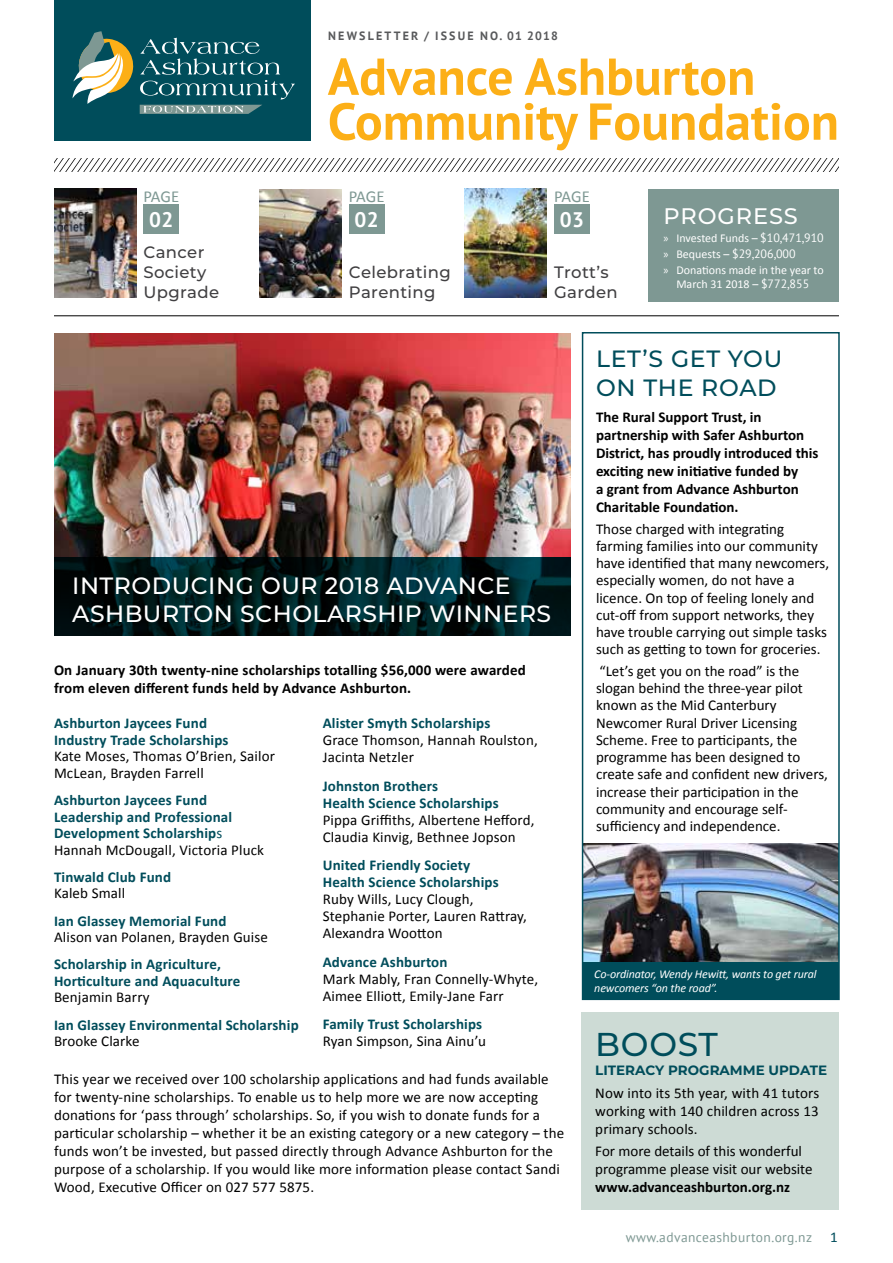
<style>
.page{position:relative;width:893px;height:1263px;background:#fff}
.page>*{position:absolute;margin:0;border:0;box-sizing:border-box;transform-origin:0 0}
.t1{font:700 51.75px/44.8px "PT Sans";color:#fcaf17}
.t2{font:500 33px "Montserrat";letter-spacing:.02em;color:#004d5b}
.t3{font:500 23.55px/28.2px "Montserrat";letter-spacing:.02em;color:#fff}
.t4{font:500 23.55px/28.5px "Montserrat";letter-spacing:.03em;color:#004d5b}
.t5{font:500 22.5px "Montserrat";letter-spacing:.04em;color:#fff}
.t6{font:700 21px "PT Sans";color:#fff}
.t7{font:16.8px "Calibri";letter-spacing:-.01em;color:#7e9893}
.t8{font:500 16.5px/19.8px "Montserrat";letter-spacing:.02em;color:#414042}
.t9{font:15px/17.2px "Calibri";color:#000}
.t10{font:700 15px/16.5px "Calibri";letter-spacing:.01em;color:#004d5b}
.t11{font:700 15px/18px "Calibri";color:#000}
.t12{font:13.5px "PT Sans";letter-spacing:.03em;color:#7e9893}
.t13{font:700 13.5px "Montserrat";color:#004d5b}
.t14{font:12px/14.1px "Calibri";color:#fff;text-align:center}
.t15{font:italic 12px/14.4px "Calibri";letter-spacing:-.01em;color:#fff}
.t16{font:700 12px "PT Sans";letter-spacing:.18em;color:#58595b}
.t17{font:12px "PT Sans";color:#fff}
.s1{font-family:"Myriad Pro"}
.s2{font-family:"PT Sans"}
.s3{font-family:"Calibri"}
.s4{font-weight:400}
.s5{font-weight:400;color:#000}
.s6{font-family:"Calibri";font-size:15px;color:#004d5b}
</style>
<div class="page">
<img style="left:585px;top:844px;width:252px;height:118px">
<div style="left:583px;top:962px;width:256px;height:37px;background:#004d5b"></div>
<div style="left:581px;top:1012px;width:258px;height:198px;background:#cddbd5"></div>
<div style="left:54px;top:0;width:256px;height:141px;background:#004d5b"></div>
<svg style="left:54px;top:158px;width:785px;height:13px"></svg>
<hr style="left:54px;top:315px;width:785px;height:1px;background:#000">
<svg style="left:72px;top:31px;width:223px;height:83px"></svg>
<div style="left:648px;top:189px;width:191px;height:113px;background:#7e9893"></div>
<div style="left:143px;top:205px;width:36px;height:29px;background:#7e9893"></div>
<img style="left:54px;top:189px;width:82px;height:109px">
<img style="left:54px;top:334px;width:516px;height:223px">
<svg style="left:54px;top:557px;width:516px;height:79px;background:#001b1e"></svg>
<div style="left:582px;top:332px;width:258px;height:668px;border:2px solid #004d5b"></div>
<div style="left:349px;top:205px;width:36px;height:29px;background:#7e9893"></div>
<img style="left:259px;top:189px;width:82px;height:109px">
<div style="left:554px;top:205px;width:36px;height:29px;background:#7e9893"></div>
<img style="left:465px;top:189px;width:82px;height:109px">
<p class="t7" style="left:143px;top:186px;width:37px">PAGE</p>
<h3 class="t6" style="left:149px;top:206px;width:26px">02</h3>
<p class="t8" style="left:143px;top:242px;width:77px">Cancer<br>Society<br>Upgrade</p>
<p class="t16" style="left:328px;top:28px;width:231px">NEWSLETTER / ISSUE NO. 01 2018</p>
<h1 class="t1" style="left:328px;top:53px;width:513px">Advance Ashburton<br>Community Foundation</h1>
<p class="t7" style="left:349px;top:186px;width:37px">PAGE</p>
<h3 class="t6" style="left:355px;top:206px;width:26px">02</h3>
<p class="t8" style="left:349px;top:261px;width:103px">Celebrating<br>Parenting</p>
<p class="t7" style="left:554px;top:186px;width:37px">PAGE</p>
<h3 class="t6" style="left:560px;top:206px;width:26px">03</h3>
<p class="t8" style="left:554px;top:261px;width:65px">Trott’s<br>Garden</p>
<h3 class="t5" style="left:664px;top:200px;width:136px">PROGRESS</h3>
<p class="t14" style="left:664px;top:231px;width:162px"><span class="s1">»</span> Invested Funds – <span class="s2">$10,471,910</span></p>
<p class="t17" style="left:664px;top:246px;width:134px"><span class="s1">»</span> <span class="s3">Bequests –</span> $29,206,000</p>
<p class="t14" style="left:664px;top:263px;width:162px"><span class="s1">»</span> Donations made in the year to<br>March 31 2018 – <span class="s2">$772,855</span></p>
<h3 class="t4" style="left:596px;top:344px;width:188px">LET’S GET YOU<br>ON THE ROAD</h3>
<p class="t11" style="left:596px;top:408px;width:224px">The Rural Support Trust, in partnership with Safer Ashburton<br>District, has proudly introduced this exciting new initiative funded by<br>a grant from Advance Ashburton<br>Charitable Foundation.</p>
<p class="t9" style="left:596px;top:520px;width:235px">Those charged with integrating farming families into our community have identified that many newcomers, especially women, do not have a licence. On top of feeling lonely and cut-off from support networks, they have trouble carrying out simple tasks such as getting to town for groceries.</p>
<p class="t9" style="left:596px;top:662px;width:233px">“Let’s get you on the road” is the slogan behind the three-year pilot known as the Mid Canterbury Newcomer Rural Driver Licensing Scheme. Free to participants, the programme has been designed to create safe and confident new drivers, increase their participation in the community and encourage self&shy;sufficiency and independence.</p>
<h3 class="t3" style="left:72px;top:570px;width:480px">INTRODUCING OUR 2018 ADVANCE<br>ASHBURTON SCHOLARSHIP WINNERS</h3>
<p class="t11" style="left:54px;top:661px;width:473px">On January 30th twenty-nine scholarships totalling $56,000 were awarded from eleven different funds held by Advance Ashburton.</p>
<p class="t10" style="left:54px;top:715px;width:176px">Ashburton Jaycees Fund<br>Industry Trade Scholarships</p>
<p class="t9" style="left:54px;top:748px;width:222px;line-height:16.5px">Kate Moses, Thomas O’Brien, Sailor<br>McLean, Brayden Farrell</p>
<p class="t10" style="left:54px;top:792px;width:212px">Ashburton Jaycees Fund<br>Leadership and Professional<br>Development Scholarship<span class="s4">s<br></span><span class="s5">Hannah McDougall, Victoria Pluck</span></p>
<p class="t10" style="left:54px;top:869px;width:119px">Tinwald Club Fund</p>
<p class="t9" style="left:54px;top:885px;width:73px">Kaleb Small</p>
<p class="t10" style="left:54px;top:912px;width:174px">Ian Glassey Memorial Fund</p>
<p class="t9" style="left:54px;top:929px;width:216px">Alison van Polanen, Brayden Guise</p>
<p class="t10" style="left:54px;top:956px;width:188px">Scholarship in Agriculture,<br>Horticulture and Aquaculture</p>
<p class="t9" style="left:54px;top:989px;width:97px">Benjamin Barry</p>
<p class="t10" style="left:54px;top:1016px;width:246px">Ian Glassey Environmental Scholarship</p>
<p class="t9" style="left:54px;top:1032px;width:87px">Brooke Clarke</p>
<p class="t10" style="left:323px;top:715px;width:169px">Alister Smyth Scholarships</p>
<p class="t9" style="left:323px;top:732px;width:217px">Grace Thomson, Hannah Roulston,<br>Jacinta Netzler</p>
<p class="t10" style="left:323px;top:777px;width:177px;line-height:17.1px">Johnston Brothers<br>Health Science Scholarships</p>
<p class="t9" style="left:323px;top:811px;width:213px">Pippa Griffiths, Albertene Hefford,<br>Claudia Kinvig, Bethnee Jopson</p>
<p class="t10" style="left:323px;top:856px;width:177px;line-height:17.1px">United Friendly Society<br>Health Science Scholarships</p>
<p class="t9" style="left:323px;top:891px;width:206px">Ruby Wills, Lucy Clough,<br>Stephanie Porter, Lauren Rattray,<br>Alexandra Wootton</p>
<p class="t10" style="left:323px;top:953px;width:126px">Advance Ashburton</p>
<p class="t9" style="left:323px;top:970px;width:217px">Mark Mably, Fran Connelly-Whyte,<br>Aimee Elliott, Emily-Jane Farr</p>
<p class="t10" style="left:323px;top:1016px;width:161px">Family Trust Scholarships</p>
<p class="t9" style="left:323px;top:1032px;width:165px">Ryan Simpson, Sina Ainu’u</p>
<h2 class="t2" style="left:595px;top:1021px;width:124px">BOOST</h2>
<p class="t13" style="left:595px;top:1061px;width:233px">LITERACY PROGRAMME UPDATE</p>
<p class="t9" style="left:595px;top:1084px;width:225px;line-height:18px;text-align:justify">Now into its 5th year, with 41 tutors working with 140 children across 13 primary schools.</p>
<p class="t9" style="left:595px;top:1142px;width:219px;line-height:18px">For more details of this wonderful programme please visit our website</p>
<p class="t11" style="left:595px;top:1178px;width:196px">www.advanceashburton.org.nz</p>
<p class="t15" style="left:594px;top:966px;width:224px">Co-ordinator, Wendy Hewitt, wants to get rural newcomers “on the road”.</p>
<p class="t9" style="left:54px;top:1070px;width:512px;line-height:18px">This year we received over 100 scholarship applications and had funds available for twenty-nine scholarships. To enable us to help more we are now accepting donations for ‘pass through’ scholarships. So, if you wish to donate funds for a particular scholarship – whether it be an existing category or a new category – the funds won’t be invested, but passed directly through Advance Ashburton for the purpose of a scholarship. If you would like more information please contact Sandi Wood, Executive Officer on 027 577 5875.</p>
<p class="t12" style="left:626px;top:1228px;width:213px">www.advanceashburton.org.nz <span class="s6">1</span></p>
</div>
